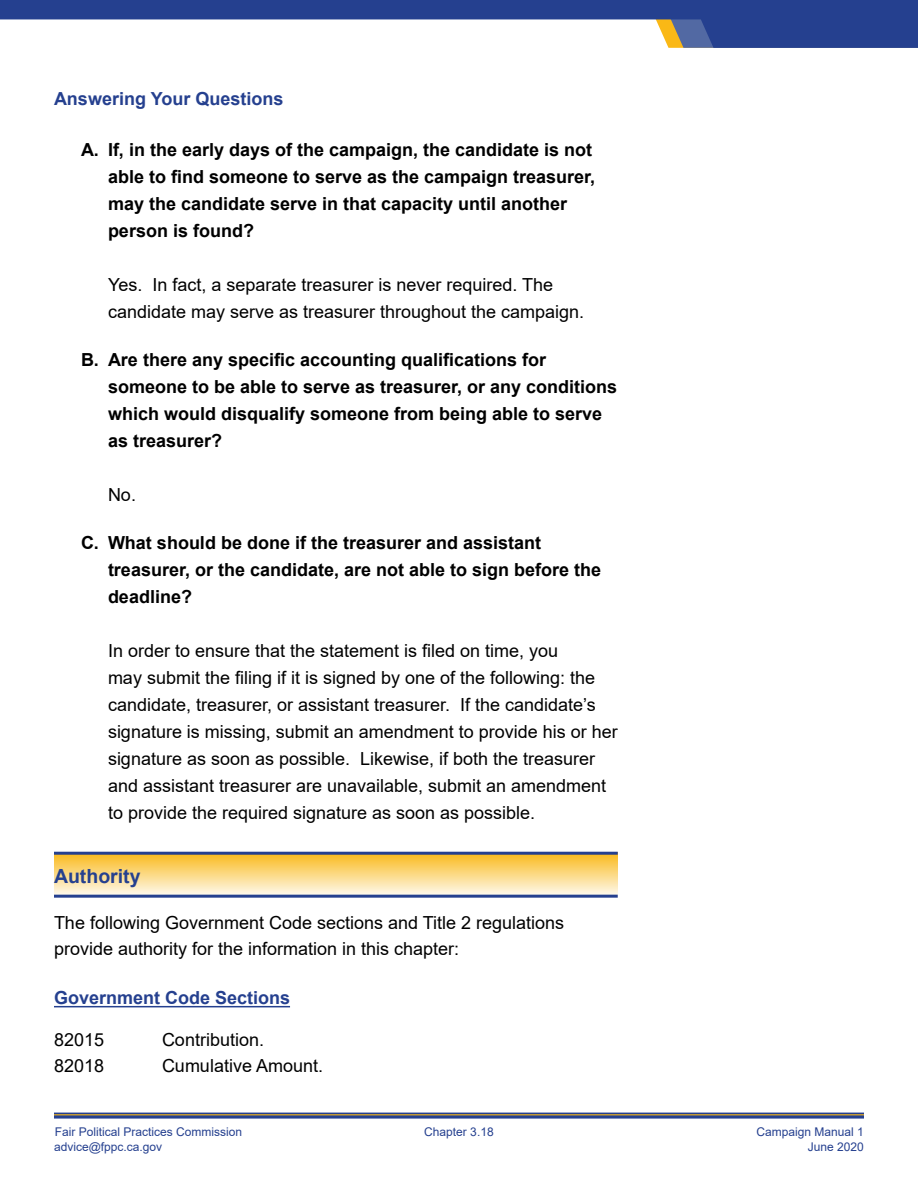
<style>
.page{position:relative;width:918px;height:1188px;background:#fff}
.page>*{position:absolute;margin:0;border:0;box-sizing:border-box;transform-origin:0 0}
.H1_No_Lines{font:700 19.5px "Arial";color:#25408f}
.Main_Paragraph{font:18px/27px "Arial";color:#000}
.t1{font:700 18px/27px "Arial";color:#000}
.Main_Paragraph-2{font:700 18px "Arial";color:#25408f}
.H2_-_Authority_UL{font:700 18px "Arial";color:#25408f}
.t2{font:12px/15px "Arial";color:#25408f}
</style>
<div class="page">
<svg style="left:54px;top:855px;width:564px;height:40px;background:#fad887"></svg>
<hr style="left:54px;top:852px;width:564px;height:3px;background:#25408f">
<hr style="left:54px;top:895px;width:564px;height:3px;background:#25408f">
<svg style="left:54px;top:1113px;width:810px;height:6px;background:#47598f"></svg>
<hr style="left:54px;top:1114px;width:810px;height:1px;background:#fab816">
<svg style="left:0;top:0;width:918px;height:48px;fill:#25408f"></svg>
<hr style="left:54px;top:1006px;width:236px;height:1px;background:#25408f">
<p class="Main_Paragraph-2" style="left:54px;top:86px;width:231px">Answering Your Questions</p>
<p class="t1" style="left:108px;top:136px;width:489px;text-indent:-27px">A. If, in the early days of the campaign, the candidate is not able to find someone to serve as the campaign treasurer, may the candidate serve in that capacity until another person is found?</p>
<p class="Main_Paragraph" style="left:108px;top:271px;width:478px">Yes. In fact, a separate treasurer is never required. The candidate may serve as treasurer throughout the campaign.</p>
<p class="t1" style="left:108px;top:346px;width:511px;text-indent:-27px">B. Are there any specific accounting qualifications for someone to be able to serve as treasurer, or any conditions which would disqualify someone from being able to serve as treasurer?</p>
<p class="Main_Paragraph" style="left:108px;top:481px;width:30px">No.</p>
<p class="t1" style="left:108px;top:530px;width:495px;text-indent:-27px">C. What should be done if the treasurer and assistant treasurer, or the candidate, are not able to sign before the deadline?</p>
<p class="Main_Paragraph" style="left:108px;top:637px;width:511px">In order to ensure that the statement is filed on time, you<br>may submit the filing if it is signed by one of the following: the candidate, treasurer, or assistant treasurer. If the candidate’s signature is missing, submit an amendment to provide his or her signature as soon as possible. Likewise, if both the treasurer and assistant treasurer are unavailable, submit an amendment to provide the required signature as soon as possible.</p>
<p class="H1_No_Lines" style="left:54px;top:862px;width:88px">Authority</p>
<p class="Main_Paragraph" style="left:54px;top:910px;width:512px;line-height:25.5px">The following Government Code sections and Title 2 regulations provide authority for the information in this chapter:</p>
<p class="H2_-_Authority_UL" style="left:54px;top:985px;width:238px">Government Code Sections</p>
<p class="Main_Paragraph" style="left:54px;top:1026px;width:52px">82015</p>
<p class="Main_Paragraph" style="left:162px;top:1026px;width:104px">Contribution.</p>
<p class="Main_Paragraph" style="left:54px;top:1052px;width:52px">82018</p>
<p class="Main_Paragraph" style="left:162px;top:1052px;width:163px">Cumulative Amount.</p>
<p class="t2" style="left:54px;top:1124px;width:190px">Fair Political Practices Commission advice@fppc.ca.gov</p>
<p class="t2" style="left:424px;top:1124px;width:71px">Chapter 3.18</p>
<p class="t2" style="left:757px;top:1124px;width:109px;text-align:right">Campaign Manual 1<br>June 2020</p>
</div>
